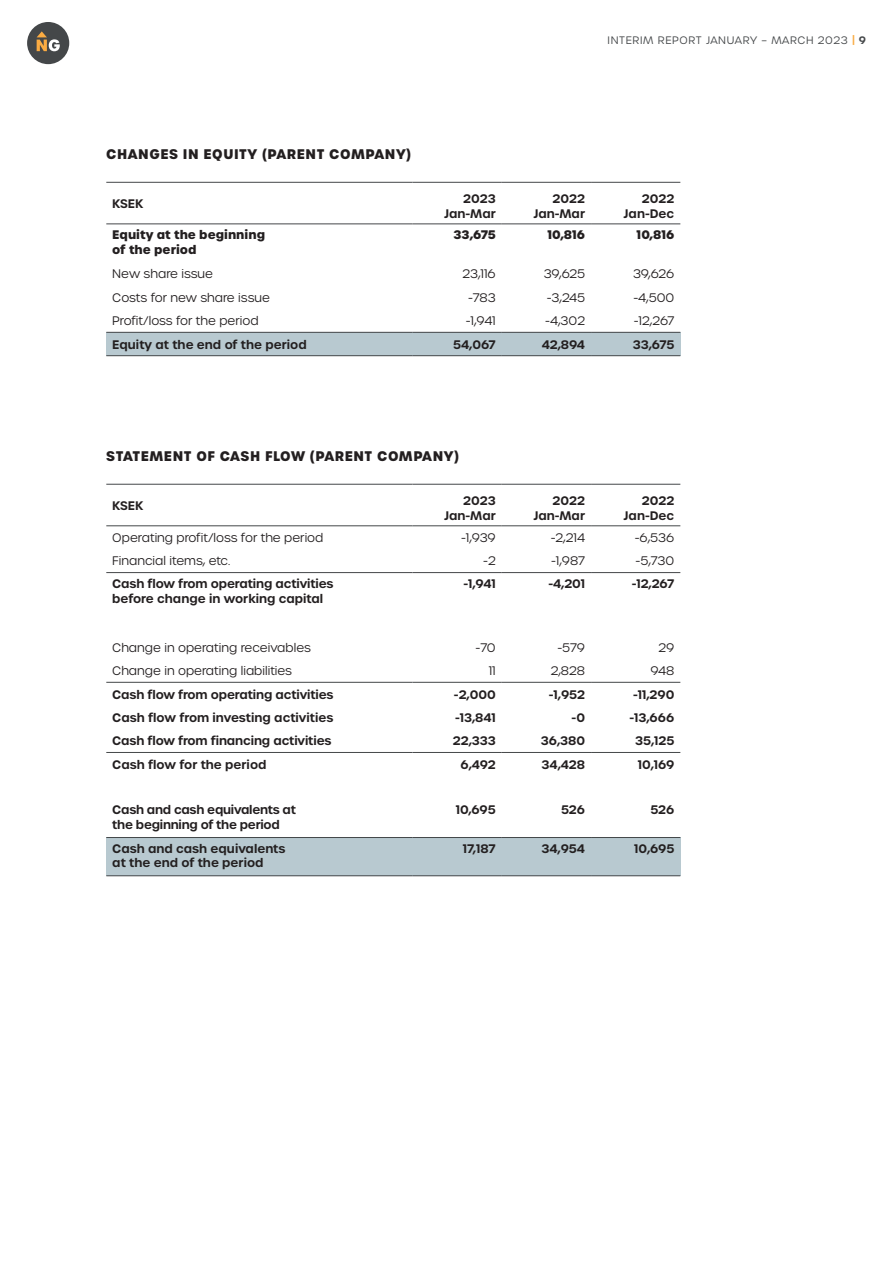
<style>
.page{position:relative;width:893px;height:1263px;background:#fff}
.page>*{position:absolute;margin:0;border:0;box-sizing:border-box;transform-origin:0 0}
.t1{font:700 13.5px "Urbane";letter-spacing:.04em;color:#231f20}
.t2{font:600 12px/15px "Urbane";color:#231f20;text-align:right}
.t3{font:300 12px "Urbane";color:#231f20}
.t4{font:700 12px/15px "Urbane";color:#231f20}
.t5{font:600 12px/14.4px "Urbane";letter-spacing:-.02em;color:#231f20}
.t6{font:300 10.5px "Urbane";letter-spacing:.06em;color:#444749}
.s1{font-weight:600;color:#f9ab41}
.s2{font-weight:600}
</style>
<div class="page">
<div style="left:27px;top:22px;width:42px;height:42px;background:#444749;border-radius:50%"></div>
<svg style="left:37px;top:31px;width:23px;height:20px"></svg>
<div style="left:106px;top:332px;width:574px;height:24px;background:#b8c9d0"></div>
<hr style="left:106px;top:182px;width:306px;height:1px;background:#444749">
<hr style="left:412px;top:182px;width:90px;height:1px;background:#444749">
<hr style="left:502px;top:182px;width:89px;height:1px;background:#444749">
<hr style="left:591px;top:182px;width:89px;height:1px;background:#444749">
<hr style="left:106px;top:224px;width:306px;height:1px;background:#444749">
<hr style="left:412px;top:224px;width:90px;height:1px;background:#444749">
<hr style="left:502px;top:224px;width:89px;height:1px;background:#444749">
<hr style="left:591px;top:224px;width:89px;height:1px;background:#444749">
<hr style="left:106px;top:332px;width:306px;height:1px;background:#444749">
<hr style="left:412px;top:332px;width:90px;height:1px;background:#444749">
<hr style="left:502px;top:332px;width:89px;height:1px;background:#444749">
<hr style="left:591px;top:332px;width:89px;height:1px;background:#444749">
<hr style="left:106px;top:355px;width:306px;height:1px;background:#444749">
<hr style="left:412px;top:355px;width:90px;height:1px;background:#444749">
<hr style="left:502px;top:355px;width:89px;height:1px;background:#444749">
<hr style="left:591px;top:355px;width:89px;height:1px;background:#444749">
<div style="left:106px;top:838px;width:574px;height:38px;background:#b8c9d0"></div>
<hr style="left:412px;top:484px;width:90px;height:1px;background:#444749">
<hr style="left:502px;top:484px;width:89px;height:1px;background:#444749">
<hr style="left:591px;top:484px;width:89px;height:1px;background:#444749">
<hr style="left:412px;top:525px;width:90px;height:1px;background:#444749">
<hr style="left:502px;top:525px;width:89px;height:1px;background:#444749">
<hr style="left:591px;top:525px;width:89px;height:1px;background:#444749">
<hr style="left:106px;top:484px;width:306px;height:1px;background:#444749">
<hr style="left:106px;top:525px;width:306px;height:1px;background:#444749">
<hr style="left:106px;top:837px;width:306px;height:1px;background:#444749">
<hr style="left:412px;top:837px;width:90px;height:1px;background:#444749">
<hr style="left:502px;top:837px;width:89px;height:1px;background:#444749">
<hr style="left:591px;top:837px;width:89px;height:1px;background:#444749">
<hr style="left:106px;top:875px;width:306px;height:1px;background:#444749">
<hr style="left:412px;top:875px;width:90px;height:1px;background:#444749">
<hr style="left:502px;top:875px;width:89px;height:1px;background:#444749">
<hr style="left:591px;top:875px;width:89px;height:1px;background:#444749">
<hr style="left:106px;top:572px;width:306px;height:1px;background:#444749">
<hr style="left:412px;top:572px;width:90px;height:1px;background:#444749">
<hr style="left:502px;top:572px;width:89px;height:1px;background:#444749">
<hr style="left:591px;top:572px;width:89px;height:1px;background:#444749">
<hr style="left:106px;top:682px;width:306px;height:1px;background:#444749">
<hr style="left:412px;top:682px;width:90px;height:1px;background:#444749">
<hr style="left:502px;top:682px;width:89px;height:1px;background:#444749">
<hr style="left:591px;top:682px;width:89px;height:1px;background:#444749">
<hr style="left:106px;top:752px;width:306px;height:1px;background:#444749">
<hr style="left:412px;top:752px;width:90px;height:1px;background:#444749">
<hr style="left:502px;top:752px;width:89px;height:1px;background:#444749">
<hr style="left:591px;top:752px;width:89px;height:1px;background:#444749">
<p class="t1" style="left:106px;top:145px;width:306px">CHANGES IN EQUITY (PARENT COMPANY)</p>
<p class="t6" style="left:608px;top:34px;width:260px">INTERIM REPORT JANUARY – MARCH 2023 <span class="s1">|</span> <span class="s2">9</span></p>
<p class="t2" style="left:112px;top:196px;width:33px">KSEK</p>
<p class="t2" style="left:444px;top:191px;width:53px">2023<br>Jan-Mar</p>
<p class="t2" style="left:533px;top:191px;width:53px">2022<br>Jan-Mar</p>
<p class="t2" style="left:624px;top:191px;width:52px">2022<br>Jan-Dec</p>
<p class="t4" style="left:112px;top:227px;width:154px">Equity at the beginning of the period</p>
<p class="t4" style="left:454px;top:227px;width:44px">33,675</p>
<p class="t4" style="left:547px;top:227px;width:39px">10,816</p>
<p class="t4" style="left:637px;top:227px;width:39px">10,816</p>
<p class="t3" style="left:112px;top:266px;width:102px">New share issue</p>
<p class="t3" style="left:462px;top:266px;width:35px">23,116</p>
<p class="t3" style="left:544px;top:266px;width:43px">39,625</p>
<p class="t3" style="left:633px;top:266px;width:43px">39,626</p>
<p class="t3" style="left:112px;top:290px;width:159px">Costs for new share issue</p>
<p class="t3" style="left:468px;top:290px;width:29px">-783</p>
<p class="t3" style="left:547px;top:290px;width:40px">-3,245</p>
<p class="t3" style="left:633px;top:290px;width:43px">-4,500</p>
<p class="t3" style="left:112px;top:313px;width:148px">Profit/loss for the period</p>
<p class="t3" style="left:466px;top:313px;width:32px">-1,941</p>
<p class="t3" style="left:545px;top:313px;width:41px">-4,302</p>
<p class="t3" style="left:634px;top:313px;width:42px">-12,267</p>
<p class="t2" style="left:112px;top:337px;width:196px">Equity at the end of the period</p>
<p class="t2" style="left:453px;top:337px;width:44px">54,067</p>
<p class="t2" style="left:542px;top:337px;width:45px">42,894</p>
<p class="t2" style="left:633px;top:337px;width:43px">33,675</p>
<p class="t1" style="left:106px;top:447px;width:354px">STATEMENT OF CASH FLOW (PARENT COMPANY)</p>
<p class="t2" style="left:112px;top:498px;width:33px">KSEK</p>
<p class="t2" style="left:444px;top:493px;width:53px">2023<br>Jan-Mar</p>
<p class="t2" style="left:533px;top:493px;width:53px">2022<br>Jan-Mar</p>
<p class="t2" style="left:624px;top:493px;width:52px">2022<br>Jan-Dec</p>
<p class="t3" style="left:112px;top:530px;width:213px">Operating profit/loss for the period</p>
<p class="t3" style="left:461px;top:530px;width:36px">-1,939</p>
<p class="t3" style="left:551px;top:530px;width:36px">-2,214</p>
<p class="t3" style="left:635px;top:530px;width:41px">-6,536</p>
<p class="t3" style="left:112px;top:553px;width:120px">Financial items, etc.</p>
<p class="t3" style="left:483px;top:553px;width:14px">-2</p>
<p class="t3" style="left:551px;top:553px;width:36px">-1,987</p>
<p class="t3" style="left:635px;top:553px;width:40px">-5,730</p>
<p class="t2" style="left:112px;top:576px;width:223px;text-align:left">Cash flow from operating activities before change in working capital</p>
<p class="t2" style="left:463px;top:576px;width:34px">-1,941</p>
<p class="t2" style="left:548px;top:576px;width:38px">-4,201</p>
<p class="t2" style="left:632px;top:576px;width:44px">-12,267</p>
<p class="t3" style="left:112px;top:640px;width:200px">Change in operating receivables</p>
<p class="t3" style="left:475px;top:640px;width:22px">-70</p>
<p class="t3" style="left:557px;top:640px;width:29px">-579</p>
<p class="t3" style="left:658px;top:640px;width:17px">29</p>
<p class="t3" style="left:112px;top:663px;width:181px">Change in operating liabilities</p>
<p class="t3" style="left:489px;top:663px;width:9px">11</p>
<p class="t3" style="left:551px;top:663px;width:36px">2,828</p>
<p class="t3" style="left:650px;top:663px;width:25px">948</p>
<p class="t2" style="left:112px;top:687px;width:223px">Cash flow from operating activities</p>
<p class="t2" style="left:454px;top:687px;width:43px">-2,000</p>
<p class="t2" style="left:549px;top:687px;width:38px">-1,952</p>
<p class="t2" style="left:633px;top:687px;width:43px">-11,290</p>
<p class="t2" style="left:112px;top:710px;width:223px">Cash flow from investing activities</p>
<p class="t2" style="left:455px;top:710px;width:42px">-13,841</p>
<p class="t2" style="left:572px;top:710px;width:15px">-0</p>
<p class="t2" style="left:629px;top:710px;width:46px">-13,666</p>
<p class="t2" style="left:112px;top:733px;width:221px">Cash flow from financing activities</p>
<p class="t2" style="left:453px;top:733px;width:44px">22,333</p>
<p class="t2" style="left:541px;top:733px;width:46px">36,380</p>
<p class="t2" style="left:635px;top:733px;width:41px">35,125</p>
<p class="t2" style="left:112px;top:757px;width:156px">Cash flow for the period</p>
<p class="t2" style="left:460px;top:757px;width:37px">6,492</p>
<p class="t2" style="left:542px;top:757px;width:45px">34,428</p>
<p class="t2" style="left:638px;top:757px;width:38px">10,169</p>
<p class="t5" style="left:112px;top:803px;width:185px">Cash and cash equivalents at the beginning of the period</p>
<p class="t2" style="left:456px;top:802px;width:42px">10,695</p>
<p class="t2" style="left:561px;top:802px;width:26px">526</p>
<p class="t2" style="left:650px;top:802px;width:26px">526</p>
<p class="t2" style="left:112px;top:841px;width:175px;line-height:14.4px;text-align:left">Cash and cash equivalents at the end of the period</p>
<p class="t2" style="left:463px;top:841px;width:35px">17,187</p>
<p class="t2" style="left:541px;top:841px;width:45px">34,954</p>
<p class="t2" style="left:634px;top:841px;width:42px">10,695</p>
</div>
